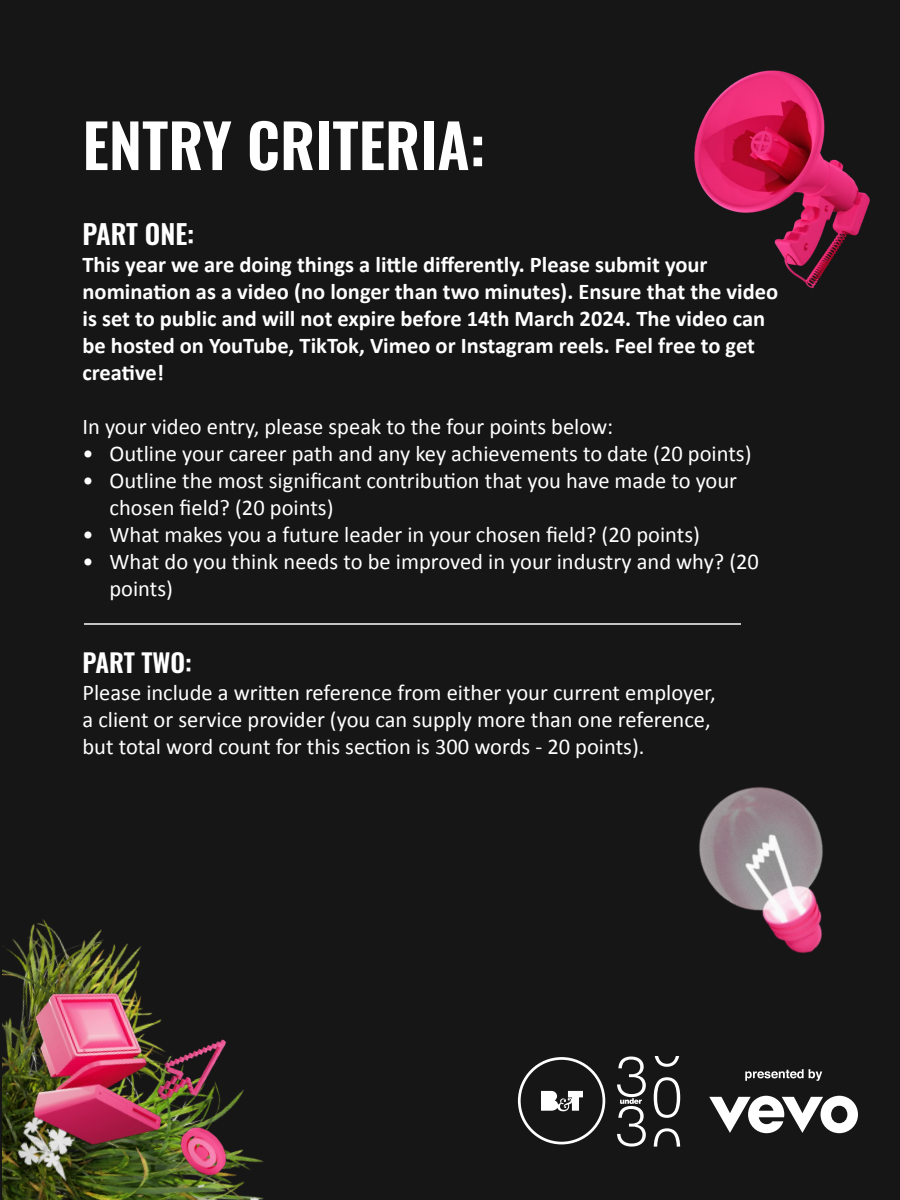
<style>
.page{position:relative;width:900px;height:1200px;background:#fff}
.page>*{position:absolute;margin:0;border:0;box-sizing:border-box;transform-origin:0 0}
.t1{font:600 60px "Oswald";color:#fff}
.t2{font:600 27px "Oswald";color:#fff}
.t3{font:600 25.5px "Oswald";letter-spacing:-.005em;color:#fff}
.t4{font:22.5px/27px "Calibri";color:#fff}
.t5{font:700 22.5px/27px "Calibri";color:#fff}
</style>
<div class="page">
<div style="left:2px;top:0;width:898px;height:1200px;background:#161616"></div>
<div style="left:2px;top:843px;width:316px;height:357px;background:#161616"></div>
<img style="left:543px;top:636px;width:357px;height:450px">
<img style="left:200px;top:1011px;width:60px;height:90px">
<img style="left:200px;top:1101px;width:60px;height:99px">
<img style="left:2px;top:939px;width:198px;height:261px">
<hr style="left:0;top:0;width:2px;height:1200px;background:#161616">
<img style="left:600px;top:39px;width:300px;height:261px">
<svg style="left:518px;top:1057px;width:87px;height:87px;background:#3d3d3d"></svg>
<svg style="left:654px;top:1077px;width:26px;height:41px"></svg>
<svg style="left:655px;top:1056px;width:24px;height:11px"></svg>
<svg style="left:654px;top:1128px;width:26px;height:19px"></svg>
<svg style="left:617px;top:1057px;width:29px;height:90px"></svg>
<svg style="left:709px;top:1096px;width:149px;height:37px"></svg>
<svg style="left:745px;top:1069px;width:77px;height:12px"></svg>
<hr style="left:84px;top:623px;width:657px;height:2px;background:#fdfdfd">
<h1 class="t1" style="left:82px;top:114px;width:404px">ENTRY CRITERIA:</h1>
<p class="t2" style="left:82px;top:220px;width:113px">PART ONE:</p>
<p class="t5" style="left:82px;top:251px;width:697px">This year we are doing things a little differently. Please submit your nomination as a video (no longer than two minutes). Ensure that the video is set to public and will not expire before 14th March 2024. The video can be hosted on YouTube, TikTok, Vimeo or Instagram reels. Feel free to get creative!</p>
<p class="t4" style="left:82px;top:413px;width:532px">In your video entry, please speak to the four points below:</p>
<p class="t4" style="left:82px;top:440px;width:671px">• Outline your career path and any key achievements to date (20 points)</p>
<p class="t4" style="left:110px;top:467px;width:629px;text-indent:-27px">• Outline the most significant contribution that you have made to your chosen field? (20 points)</p>
<p class="t4" style="left:82px;top:521px;width:619px">• What makes you a future leader in your chosen field? (20 points)</p>
<p class="t4" style="left:110px;top:548px;width:651px;text-indent:-27px">• What do you think needs to be improved in your industry and why? (20 points)</p>
<p class="t3" style="left:82px;top:649px;width:111px">PART TWO:</p>
<p class="t4" style="left:82px;top:678px;width:635px">Please include a written reference from either your current employer, a client or service provider (you can supply more than one reference, but total word count for this section is 300 words - 20 points).</p>
</div>
